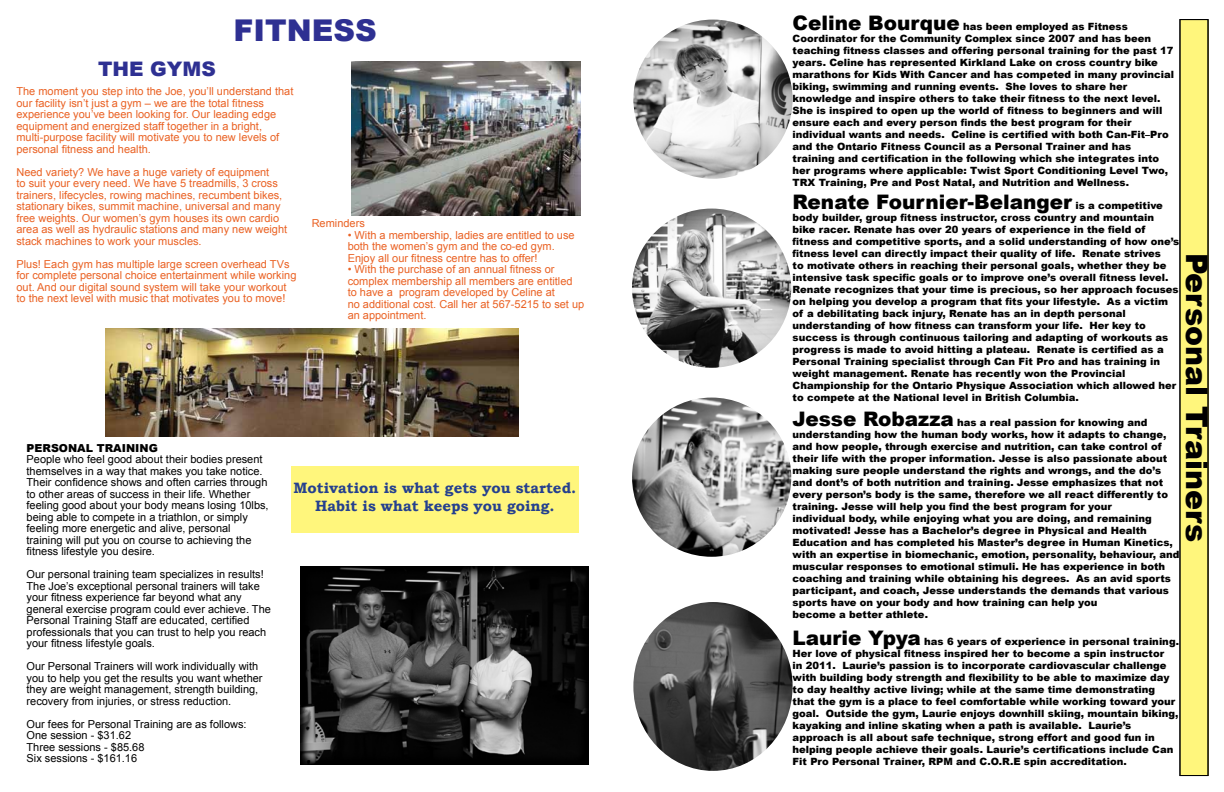
<style>
.page{position:relative;width:1224px;height:792px;background:#fff}
.page>*{position:absolute;margin:0;border:0;box-sizing:border-box;transform-origin:0 0}
.t1{font:900 30px "Arial";color:#000}
.t2{font:900 30px "Arial";color:#2e3092}
.t3{font:900 20px "Arial";color:#000}
.t4{font:900 20px "Arial";color:#2e3092}
.t5{font:700 15px/18px "Bookman Old Style";color:#25408f;text-align:center}
.t6{font:11px/11.5px "Arial";color:#ea6224}
.t7{font:11px/11.5px "Arial";color:#000}
.t8{font:900 11px "Arial";color:#000}
.t9{font:900 10px/12px "Arial";color:#000}
.s1{font-size:20px}
.s2{font-size:10px}
</style>
<div class="page">
<img style="left:352px;top:62px;width:229px;height:153px">
<img style="left:105px;top:328px;width:413px;height:109px">
<div style="left:291px;top:466px;width:288px;height:67px;background:#fff67c"></div>
<img style="left:301px;top:567px;width:288px;height:198px">
<div style="left:1180px;top:20px;width:28px;height:756px;background:#fff67c"></div>
<div style="left:1179px;top:19px;width:30px;height:757px;border:1px solid #000"></div>
<img style="left:633px;top:20px;width:160px;height:159px;border-radius:80px">
<img style="left:632px;top:209px;width:159px;height:159px;border-radius:80px">
<img style="left:632px;top:398px;width:159px;height:159px;border-radius:80px">
<img style="left:633px;top:602px;width:160px;height:169px">
<h1 class="t2" style="left:234px;top:8px;width:145px">FITNESS</h1>
<h2 class="t4" style="left:98px;top:55px;width:119px">THE GYMS</h2>
<p class="t6" style="left:16px;top:86px;width:278px">The moment you step into the Joe, you’ll understand that our facility isn’t just a gym – we are the total fitness experience you’ve been looking for. Our leading edge equipment and energized staff together in a bright, multi-purpose facility will motivate you to new levels of personal fitness and health.</p>
<p class="t6" style="left:16px;top:166px;width:272px">Need variety? We have a huge variety of equipment<br>to suit your every need. We have 5 treadmills, 3 cross trainers, lifecycles, rowing machines, recumbent bikes, stationary bikes, summit machine, universal and many free weights. Our women’s gym houses its own cardio area as well as hydraulic stations and many new weight stack machines to work your muscles.</p>
<p class="t6" style="left:16px;top:258px;width:281px">Plus! Each gym has multiple large screen overhead TVs for complete personal choice entertainment while working out. And our digital sound system will take your workout to the next level with music that motivates you to move!</p>
<p class="t6" style="left:312px;top:218px;width:55px">Reminders</p>
<p class="t6" style="left:348px;top:229px;width:228px">• With a membership, ladies are entitled to use both the women’s gym and the co-ed gym.<br>Enjoy all our fitness centre has to offer!</p>
<p class="t6" style="left:348px;top:264px;width:238px">• With the purchase of an annual fitness or complex membership all members are entitled to have a program developed by Celine at<br>no additional cost. Call her at 567-5215 to set up an appointment.</p>
<p class="t8" style="left:27px;top:440px;width:133px">PERSONAL TRAINING</p>
<p class="t7" style="left:27px;top:454px;width:244px">People who feel good about their bodies present themselves in a way that makes you take notice.<br>Their confidence shows and often carries through to other areas of success in their life. Whether feeling good about your body means losing 10lbs, being able to compete in a triathlon, or simply feeling more energetic and alive, personal training will put you on course to achieving the fitness lifestyle you desire.</p>
<p class="t7" style="left:27px;top:569px;width:246px">Our personal training team specializes in results!<br>The Joe’s exceptional personal trainers will take your fitness experience far beyond what any general exercise program could ever achieve. The Personal Training Staff are educated, certified professionals that you can trust to help you reach your fitness lifestyle goals.</p>
<p class="t7" style="left:27px;top:661px;width:238px">Our Personal Trainers will work individually with you to help you get the results you want whether they are weight management, strength building, recovery from injuries, or stress reduction.</p>
<p class="t7" style="left:27px;top:718px;width:222px">Our fees for Personal Training are as follows:<br>One session - $31.62<br>Three sessions - $85.68<br>Six sessions - $161.16</p>
<h3 class="t5" style="left:293px;top:479px;width:284px">Motivation is what gets you started.<br>Habit is what keeps you going.</h3>
<p class="t9" style="left:793px;top:20px;width:383px"><span class="s1">Celine Bourque</span> has been employed as Fitness Coordinator for the Community Complex since 2007 and has been teaching fitness classes and offering personal training for the past 17 years. Celine has represented Kirkland Lake on cross country bike marathons for Kids With Cancer and has competed in many provincial biking, swimming and running events. She loves to share her knowledge and inspire others to take their fitness to the next level.<br>She is inspired to open up the world of fitness to beginners and will ensure each and every person finds the best program for their individual wants and needs. Celine is certified with both Can-Fit–Pro and the Ontario Fitness Council as a Personal Trainer and has training and certification in the following which she integrates into her programs where applicable: Twist Sport Conditioning Level Two, TRX Training, Pre and Post Natal, and Nutrition and Wellness.</p>
<h2 class="t3" style="left:793px;top:188px;width:372px">Renate Fournier-Belanger <span class="s2">is a competitive</span></h2>
<p class="t9" style="left:793px;top:212px;width:388px">body builder, group fitness instructor, cross country and mountain bike racer. Renate has over 20 years of experience in the field of fitness and competitive sports, and a solid understanding of how one’s fitness level can directly impact their quality of life. Renate strives<br>to motivate others in reaching their personal goals, whether they be intensive task specific goals or to improve one’s overall fitness level.<br>Renate recognizes that your time is precious, so her approach focuses on helping you develop a program that fits your lifestyle. As a victim of a debilitating back injury, Renate has an in depth personal understanding of how fitness can transform your life. Her key to success is through continuous tailoring and adapting of workouts as progress is made to avoid hitting a plateau. Renate is certified as a Personal Training specialist through Can Fit Pro and has training in weight management. Renate has recently won the Provincial Championship for the Ontario Physique Association which allowed her to compete at the National level in British Columbia.</p>
<p class="t9" style="left:793px;top:416px;width:388px"><span class="s1">Jesse Robazza</span> has a real passion for knowing and understanding how the human body works, how it adapts to change, and how people, through exercise and nutrition, can take control of their life with the proper information. Jesse is also passionate about making sure people understand the rights and wrongs, and the do’s and dont’s of both nutrition and training. Jesse emphasizes that not every person’s body is the same, therefore we all react differently to training. Jesse will help you find the best program for your<br>individual body, while enjoying what you are doing, and remaining motivated! Jesse has a Bachelor’s degree in Physical and Health Education and has completed his Master’s degree in Human Kinetics, with an expertise in biomechanic, emotion, personality, behaviour, and muscular responses to emotional stimuli. He has experience in both coaching and training while obtaining his degrees. As an avid sports participant, and coach, Jesse understands the demands that various sports have on your body and how training can help you<br>become a better athlete.</p>
<p class="t9" style="left:793px;top:635px;width:388px"><span class="s1">Laurie Ypya</span> has 6 years of experience in personal training.<br>Her love of physical fitness inspired her to become a spin instructor<br>in 2011. Laurie’s passion is to incorporate cardiovascular challenge with building body strength and flexibility to be able to maximize day to day healthy active living; while at the same time demonstrating that the gym is a place to feel comfortable while working toward your goal. Outside the gym, Laurie enjoys downhill skiing, mountain biking, kayaking and inline skating when a path is available. Laurie’s approach is all about safe technique, strong effort and good fun in helping people achieve their goals. Laurie’s certifications include Can Fit Pro Personal Trainer, RPM and C.O.R.E spin accreditation.</p>
<h1 class="t1" style="left:1219px;top:253px;width:291px;rotate:90deg">Personal Trainers</h1>
</div>
